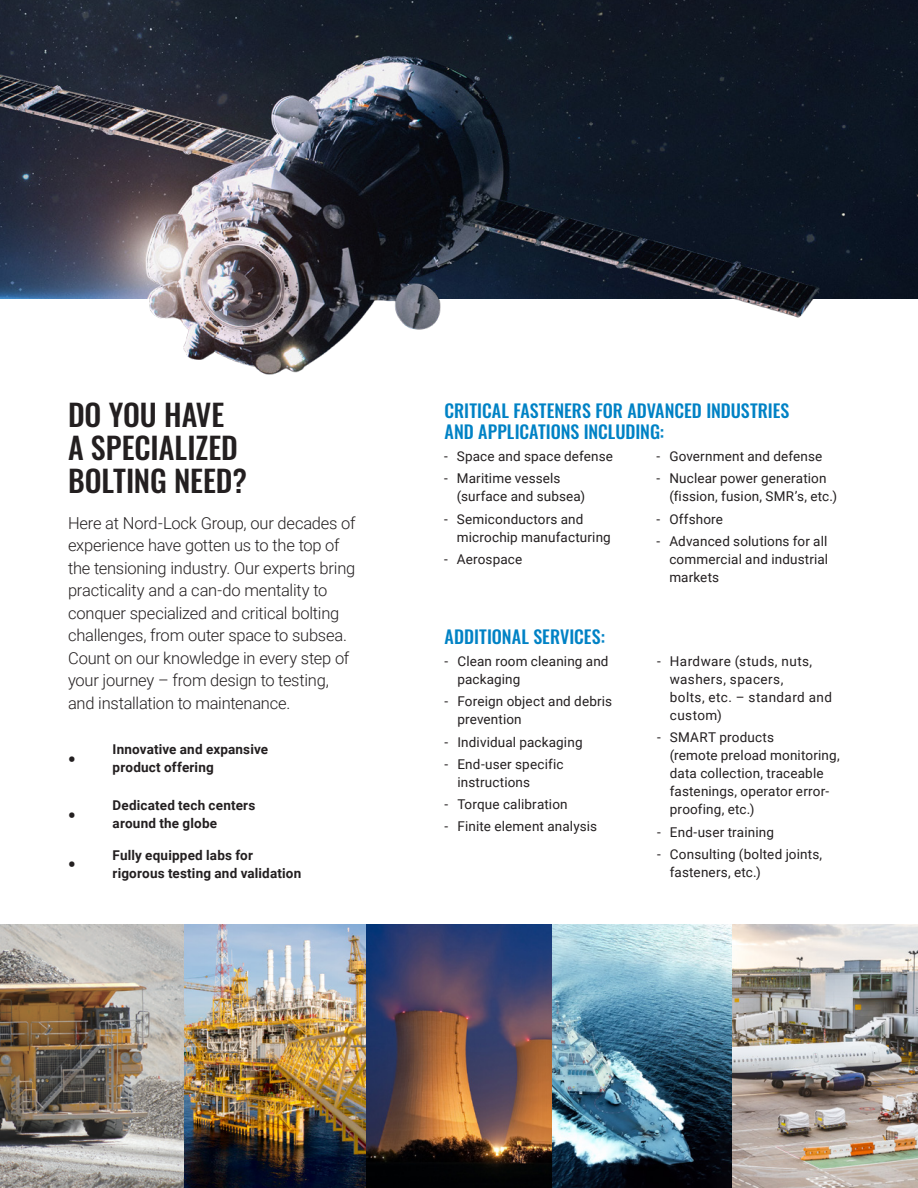
<style>
.page{position:relative;width:918px;height:1188px;background:#fff}
.page>*{position:absolute;margin:0;border:0;box-sizing:border-box;transform-origin:0 0}
.Title_4{font:500 30px "Oswald";color:#231f20}
.Title_5{font:500 18px/21px "Oswald";color:#0082c5}
.Title_5-2{font:500 18px "Oswald";color:#231f20}
.Intro_Text{font:300 16.5px/22.5px "Roboto";letter-spacing:-.015em;color:#231f20}
.t1{font:13.5px/18px "Roboto";letter-spacing:.01em;color:#231f20}
.Bodytext_9pt{font:700 13.5px/18px "Roboto";letter-spacing:.015em;color:#231f20}
.t2{font:13.5px/18px "Roboto";letter-spacing:.03em;color:#231f20}
</style>
<div class="page">
<img style="left:0;top:0;width:907px;height:375px">
<img style="left:552px;top:924px;width:181px;height:264px">
<img style="left:0;top:924px;width:552px;height:264px">
<img style="left:733px;top:924px;width:185px;height:264px">
<p class="Title_4" style="left:68px;top:400px;width:158px">DO YOU HAVE</p>
<p class="Title_4" style="left:68px;top:433px;width:171px">A SPECIALIZED</p>
<p class="Title_4" style="left:68px;top:466px;width:181px">BOLTING NEED?</p>
<p class="Intro_Text" style="left:68px;top:511px;width:289px">Here at Nord-Lock Group, our decades of experience have gotten us to the top of the tensioning industry. Our experts bring practicality and a can-do mentality to conquer specialized and critical bolting challenges, from outer space to subsea.<br>Count on our knowledge in every step of your journey – from design to testing, and installation to maintenance.</p>
<p class="Title_5-2" style="left:68px;top:749px;width:9px">•</p>
<p class="Title_5-2" style="left:68px;top:805px;width:9px">•</p>
<p class="Title_5-2" style="left:68px;top:854px;width:9px">•</p>
<p class="Bodytext_9pt" style="left:113px;top:740px;width:157px">Innovative and expansive product offering</p>
<p class="Bodytext_9pt" style="left:113px;top:796px;width:144px">Dedicated tech centers around the globe</p>
<p class="Bodytext_9pt" style="left:113px;top:845px;width:142px">Fully equipped labs for</p>
<p class="Bodytext_9pt" style="left:113px;top:863px;width:190px">rigorous testing and validation</p>
<p class="Title_5" style="left:445px;top:401px;width:346px">CRITICAL FASTENERS FOR ADVANCED INDUSTRIES<br>AND APPLICATIONS INCLUDING:</p>
<p class="t1" style="left:444px;top:447px;width:170px">- Space and space defense</p>
<p class="t1" style="left:457px;top:469px;width:130px;text-indent:-13px">- Maritime vessels (surface and subsea)</p>
<p class="t1" style="left:457px;top:509px;width:156px;text-indent:-13px">- Semiconductors and microchip manufacturing</p>
<p class="t1" style="left:444px;top:550px;width:80px">- Aerospace</p>
<p class="t1" style="left:657px;top:447px;width:167px">- Government and defense</p>
<p class="t1" style="left:669px;top:469px;width:169px;text-indent:-13px">- Nuclear power generation (fission, fusion, SMR’s, etc.)</p>
<p class="t1" style="left:657px;top:509px;width:68px">- Offshore</p>
<p class="t1" style="left:669px;top:532px;width:160px;text-align:justify;text-indent:-13px">- Advanced solutions for all commercial and industrial markets</p>
<p class="Title_5" style="left:445px;top:627px;width:162px">ADDITIONAL SERVICES:</p>
<p class="t1" style="left:457px;top:652px;width:153px;text-indent:-13px">- Clean room cleaning and packaging</p>
<p class="t1" style="left:457px;top:692px;width:156px;text-indent:-13px">- Foreign object and debris prevention</p>
<p class="t1" style="left:445px;top:732px;width:139px">- Individual packaging</p>
<p class="t1" style="left:457px;top:755px;width:108px;text-indent:-13px">- End-user specific instructions</p>
<p class="t1" style="left:445px;top:795px;width:125px">- Torque calibration</p>
<p class="t1" style="left:445px;top:817px;width:154px">- Finite element analysis</p>
<p class="t2" style="left:670px;top:652px;width:164px;text-indent:-13px">- Hardware (studs, nuts, washers, spacers,<br>bolts, etc. – standard and custom)</p>
<p class="t1" style="left:670px;top:728px;width:171px;text-indent:-13px">- SMART products<br>(remote preload monitoring, data collection, traceable fastenings, operator error&shy;proofing, etc.)</p>
<p class="t1" style="left:657px;top:822px;width:118px">- End-user training</p>
<p class="t1" style="left:670px;top:845px;width:154px;text-indent:-13px">- Consulting (bolted joints, fasteners, etc.)</p>
</div>
